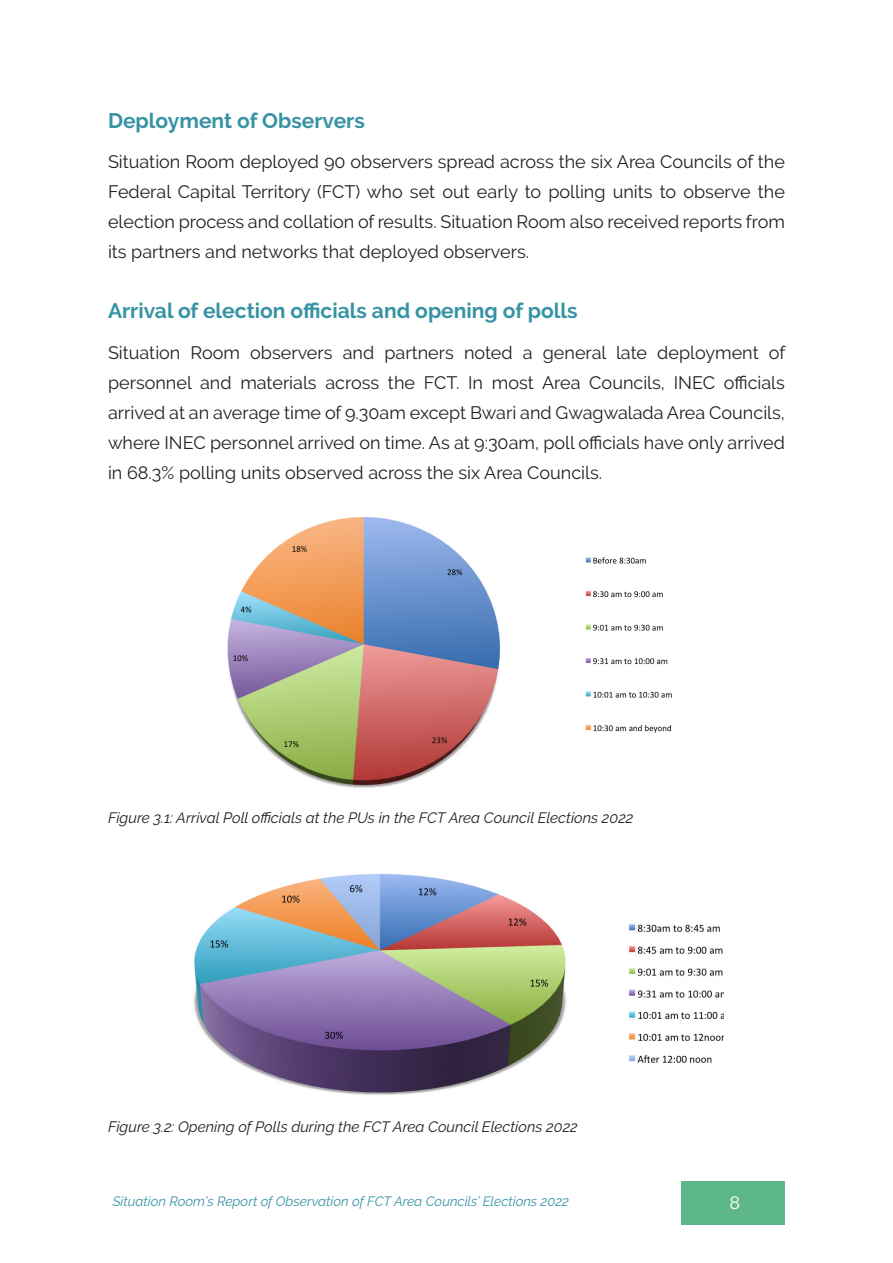
<style>
.page{position:relative;width:893px;height:1263px;background:#fff}
.page>*{position:absolute;margin:0;border:0;box-sizing:border-box;transform-origin:0 0}
.t1{font:700 21px "Raleway";color:#3793a4}
.t2{font:18px/30px "Raleway";color:#231f20;text-align:justify}
.t3{font:18px "Raleway";color:#fff}
.t4{font:italic 15px "Raleway";color:#231f20}
.t5{font:italic 13.5px "Raleway";color:#3793a4}
</style>
<div class="page">
<div style="left:682px;top:1181px;width:103px;height:43px;background:#5eb789"></div>
<img style="left:227px;top:517px;width:445px;height:271px">
<img style="left:194px;top:873px;width:530px;height:222px">
<p class="t1" style="left:108px;top:108px;width:258px">Deployment of Observers</p>
<p class="t2" style="left:108px;top:147px;width:678px">Situation Room deployed 90 observers spread across the six Area Councils of the Federal Capital Territory (FCT) who set out early to polling units to observe the election process and collation of results. Situation Room also received reports from its partners and networks that deployed observers.</p>
<p class="t1" style="left:108px;top:299px;width:471px">Arrival of election officials and opening of polls</p>
<p class="t2" style="left:108px;top:337px;width:679px">Situation Room observers and partners noted a general late deployment of personnel and materials across the FCT. In most Area Councils, INEC officials arrived at an average time of 9.30am except Bwari and Gwagwalada Area Councils, where INEC personnel arrived on time. As at 9:30am, poll officials have only arrived in 68.3% polling units observed across the six Area Councils.</p>
<p class="t4" style="left:108px;top:809px;width:527px">Figure 3.1: Arrival Poll officials at the PUs in the FCT Area Council Elections 2022</p>
<p class="t4" style="left:108px;top:1117px;width:471px">Figure 3.2: Opening of Polls during the FCT Area Council Elections 2022</p>
<p class="t5" style="left:113px;top:1193px;width:458px">Situation Room’s Report of Observation of FCT Area Councils’ Elections 2022</p>
<p class="t3" style="left:729px;top:1192px;width:12px">8</p>
</div>
